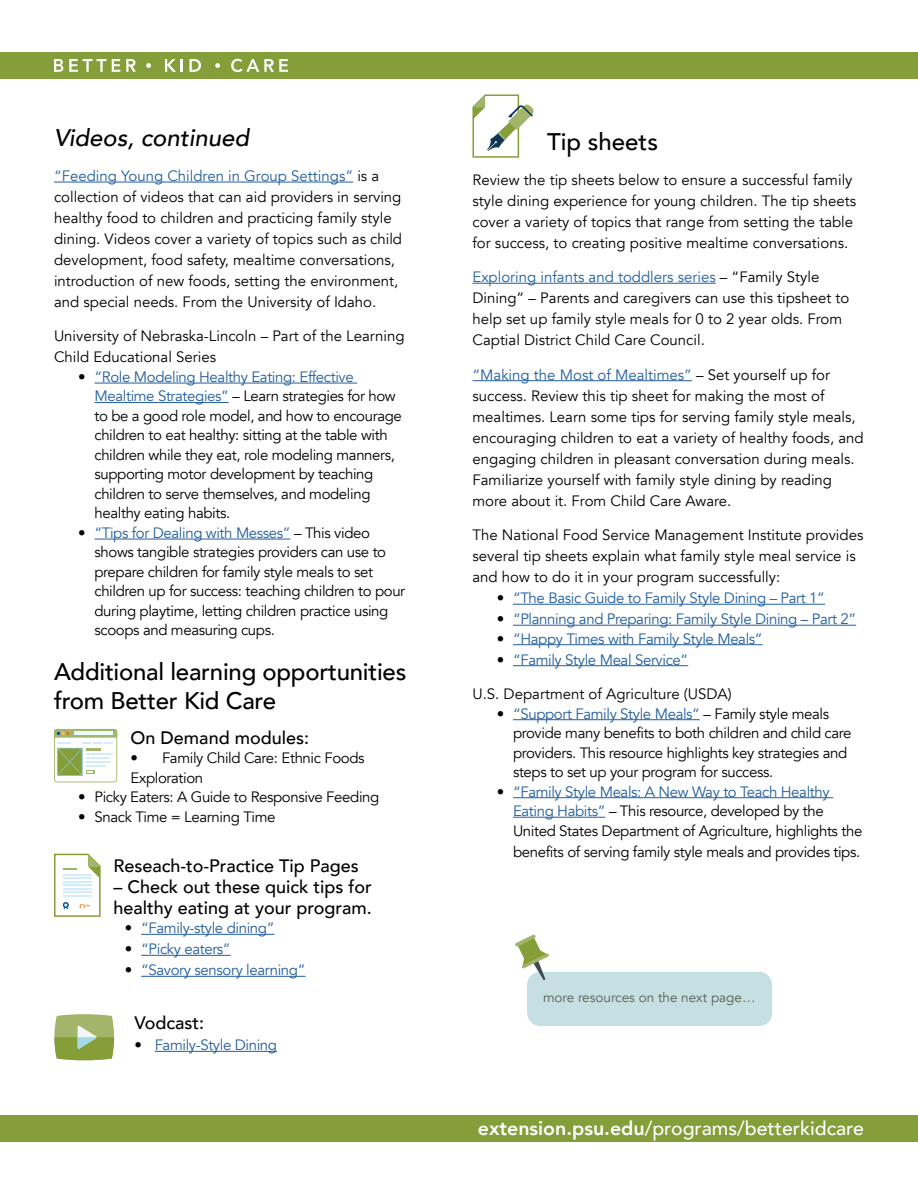
<style>
.page{position:relative;width:918px;height:1188px;background:#fff}
.page>*{position:absolute;margin:0;border:0;box-sizing:border-box;transform-origin:0 0}
.t1{font:500 24px/28.8px "Avenir";letter-spacing:-.01em;color:#000}
.t2{font:italic 500 24px "Avenir";color:#000}
.t3{font:500 19.5px "Avenir";color:#fff}
.t4{font:500 18px/21px "Avenir";color:#000}
.t5{font:15px/21px "Avenir";color:#000}
.t6{font:15px/19.5px "Avenir";letter-spacing:-.025em;color:#000}
.t7{font:15px "Avenir";letter-spacing:-.025em;color:#215e9e}
.t8{font:13.5px "Avenir";color:#576152}
.s1{color:#215e9e}
.s2{color:#000}
.s3{font-weight:800}
</style>
<div class="page">
<div style="left:0;top:52px;width:918px;height:27px;background:#849e39"></div>
<svg style="left:54px;top:59px;width:9px;height:13px"></svg>
<svg style="left:69px;top:59px;width:51px;height:13px"></svg>
<svg style="left:126px;top:59px;width:10px;height:13px"></svg>
<svg style="left:146px;top:63px;width:5px;height:5px"></svg>
<svg style="left:165px;top:59px;width:18px;height:13px"></svg>
<svg style="left:189px;top:59px;width:12px;height:13px"></svg>
<svg style="left:215px;top:63px;width:5px;height:5px"></svg>
<svg style="left:231px;top:59px;width:57px;height:13px"></svg>
<hr style="left:54px;top:182px;width:299px;height:1px;background:#215e9e">
<hr style="left:94px;top:383px;width:263px;height:1px;background:#215e9e">
<hr style="left:94px;top:402px;width:135px;height:1px;background:#215e9e">
<hr style="left:94px;top:539px;width:196px;height:1px;background:#215e9e">
<svg style="left:54px;top:729px;width:63px;height:53px"></svg>
<svg style="left:54px;top:853px;width:47px;height:64px"></svg>
<hr style="left:141px;top:934px;width:133px;height:1px;background:#215e9e">
<hr style="left:141px;top:955px;width:90px;height:1px;background:#215e9e">
<hr style="left:141px;top:976px;width:165px;height:1px;background:#215e9e">
<hr style="left:155px;top:1051px;width:122px;height:1px;background:#215e9e">
<svg style="left:54px;top:1014px;width:61px;height:47px;background:#a2b66e"></svg>
<hr style="left:472px;top:283px;width:244px;height:1px;background:#215e9e">
<hr style="left:472px;top:380px;width:220px;height:1px;background:#215e9e">
<hr style="left:513px;top:604px;width:312px;height:1px;background:#215e9e">
<hr style="left:513px;top:625px;width:343px;height:1px;background:#215e9e">
<hr style="left:513px;top:644px;width:250px;height:1px;background:#215e9e">
<hr style="left:513px;top:665px;width:175px;height:1px;background:#215e9e">
<hr style="left:513px;top:719px;width:187px;height:1px;background:#215e9e">
<hr style="left:513px;top:797px;width:320px;height:1px;background:#215e9e">
<hr style="left:513px;top:817px;width:92px;height:1px;background:#215e9e">
<svg style="left:472px;top:94px;width:62px;height:64px"></svg>
<div style="left:527px;top:972px;width:245px;height:54px;background:#c5dfe3;border-radius:14px"></div>
<svg style="left:515px;top:934px;width:34px;height:49px"></svg>
<div style="left:542px;top:979px;width:10px;height:11px;background:#c5dfe3;border-radius:50%"></div>
<div style="left:0;top:1115px;width:918px;height:27px;background:#849e39"></div>
<h2 class="t2" style="left:54px;top:124px;width:197px">Videos, continued</h2>
<p class="t5" style="left:54px;top:166px;width:350px"><span class="s1">“Feeding Young Children in Group Settings”</span> is a collection of videos that can aid providers in serving healthy food to children and practicing family style dining. Videos cover a variety of topics such as child development, food safety, mealtime conversations, introduction of new foods, setting the environment, and special needs. From the University of Idaho.</p>
<p class="t5" style="left:54px;top:326px;width:352px">University of Nebraska-Lincoln – Part of the Learning<br>Child Educational Series</p>
<p class="t6" style="left:94px;top:367px;width:309px;text-indent:-16px">• <span class="s1">“Role Modeling Healthy Eating: Effective Mealtime Strategies”</span> – Learn strategies for how to be a good role model, and how to encourage children to eat healthy: sitting at the table with children while they eat, role modeling manners, supporting motor development by teaching children to serve themselves, and modeling healthy eating habits.</p>
<p class="t6" style="left:94px;top:523px;width:312px;text-indent:-16px">• <span class="s1">“Tips for Dealing with Messes”</span> – This video shows tangible strategies providers can use to prepare children for family style meals to set children up for success: teaching children to pour during playtime, letting children practice using scoops and measuring cups.</p>
<h2 class="t1" style="left:54px;top:656px;width:354px">Additional learning opportunities from Better Kid Care</h2>
<h3 class="t4" style="left:131px;top:726px;width:180px">On Demand modules:</h3>
<p class="t6" style="left:131px;top:749px;width:236px">• Family Child Care: Ethnic Foods<br>Exploration</p>
<p class="t6" style="left:78px;top:788px;width:303px">• Picky Eaters: A Guide to Responsive Feeding</p>
<p class="t6" style="left:78px;top:807px;width:199px">• Snack Time = Learning Time</p>
<h3 class="t4" style="left:113px;top:854px;width:247px">Reseach-to-Practice Tip Pages</h3>
<h3 class="t4" style="left:113px;top:875px;width:260px">– Check out these quick tips for healthy eating at your program.</h3>
<p class="t7" style="left:125px;top:919px;width:151px"><span class="s2">•</span> “Family-style dining”</p>
<p class="t7" style="left:125px;top:940px;width:107px"><span class="s2">•</span> “Picky eaters”</p>
<p class="t7" style="left:125px;top:961px;width:182px"><span class="s2">•</span> “Savory sensory learning”</p>
<h3 class="t4" style="left:134px;top:1011px;width:71px">Vodcast:</h3>
<p class="t7" style="left:134px;top:1036px;width:144px"><span class="s2">•</span> Family-Style Dining</p>
<h2 class="t1" style="left:547px;top:126px;width:113px">Tip sheets</h2>
<p class="t5" style="left:472px;top:169px;width:385px">Review the tip sheets below to ensure a successful family style dining experience for young children. The tip sheets cover a variety of topics that range from setting the table for success, to creating positive mealtime conversations.</p>
<p class="t5" style="left:472px;top:267px;width:378px"><span class="s1">Exploring infants and toddlers series</span> – “Family Style Dining” – Parents and caregivers can use this tipsheet to help set up family style meals for 0 to 2 year olds. From Captial District Child Care Council.</p>
<p class="t5" style="left:472px;top:364px;width:393px"><span class="s1">“Making the Most of Mealtimes”</span> – Set yourself up for success. Review this tip sheet for making the most of mealtimes. Learn some tips for serving family style meals, encouraging children to eat a variety of healthy foods, and engaging children in pleasant conversation during meals.<br>Familiarize yourself with family style dining by reading more about it. From Child Care Aware.</p>
<p class="t5" style="left:472px;top:525px;width:392px">The National Food Service Management Institute provides several tip sheets explain what family style meal service is and how to do it in your program successfully:</p>
<p class="t7" style="left:497px;top:589px;width:330px"><span class="s2">•</span> “The Basic Guide to Family Style Dining – Part 1”</p>
<p class="t7" style="left:497px;top:610px;width:361px"><span class="s2">•</span> “Planning and Preparing: Family Style Dining – Part 2”</p>
<p class="t7" style="left:497px;top:629px;width:267px"><span class="s2">•</span> “Happy Times with Family Style Meals”</p>
<p class="t7" style="left:497px;top:650px;width:193px"><span class="s2">•</span> “Family Style Meal Service”</p>
<p class="t5" style="left:472px;top:684px;width:261px">U.S. Department of Agriculture (USDA)</p>
<p class="t6" style="left:513px;top:704px;width:340px;text-indent:-16px">• <span class="s1">“Support Family Style Meals”</span> – Family style meals provide many benefits to both children and child care providers. This resource highlights key strategies and steps to set up your program for success.</p>
<p class="t6" style="left:513px;top:782px;width:351px;text-indent:-16px">• <span class="s1">“Family Style Meals: A New Way to Teach Healthy<br>Eating Habits”</span> – This resource, developed by the<br>United States Department of Agriculture, highlights the</p>
<p class="t6" style="left:513px;top:842px;width:349px">benefits of serving family style meals and provides tips.</p>
<p class="t8" style="left:543px;top:989px;width:214px">more resources on the next page…</p>
<h2 class="t3" style="left:478px;top:1112px;width:388px"><span class="s3">extension.psu.edu</span>/programs/betterkidcare</h2>
</div>
